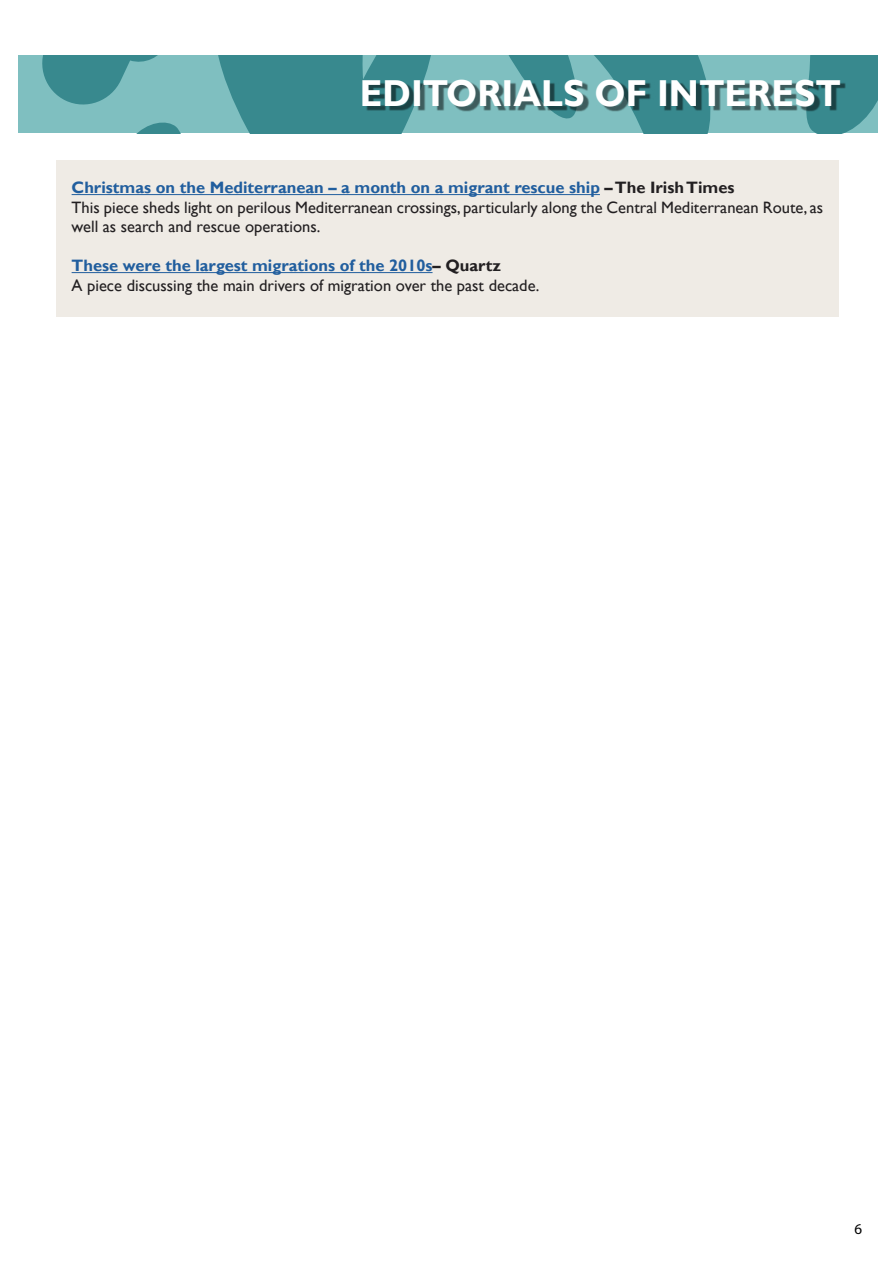
<style>
.page{position:relative;width:893px;height:1263px;background:#fff}
.page>*{position:absolute;margin:0;border:0;box-sizing:border-box;transform-origin:0 0}
.t1{font:700 37.5px "Gill Sans";color:#fff;scale:.95 1}
.t2{font:16.5px/19.5px "Gill Sans";color:#221f21}
.t3{font:15px "Myriad Pro";color:#000}
.s1{font-weight:700;color:#215e9e}
.s2{font-weight:700}
</style>
<div class="page">
<svg style="left:463px;top:55px;width:414px;height:78px;background:#5ea6a9"></svg>
<svg style="left:18px;top:55px;width:425px;height:78px;background:#58a1a4"></svg>
<div style="left:366px;top:83px;width:480px;height:29px;background:#000;opacity:.52"></div>
<div style="left:57px;top:160px;width:782px;height:157px;background:#efebe5"></div>
<hr style="left:72px;top:194px;width:528px;height:1px;background:#215e9e">
<hr style="left:72px;top:272px;width:361px;height:1px;background:#215e9e">
<h1 class="t1" style="left:360px;top:71px;width:508px">EDITORIALS OF INTEREST</h1>
<p class="t2" style="left:72px;top:178px;width:753px"><span class="s1">Christmas on the Mediterranean – a month on a migrant rescue ship</span> <span class="s2">– The Irish Times<br></span>This piece sheds light on perilous Mediterranean crossings, particularly along the Central Mediterranean Route, as well as search and rescue operations.</p>
<p class="t2" style="left:72px;top:256px;width:469px"><span class="s1">These were the largest migrations of the 2010s</span><span class="s2">– Quartz<br></span>A piece discussing the main drivers of migration over the past decade.</p>
<p class="t3" style="left:854px;top:1220px;width:9px">6</p>
</div>
